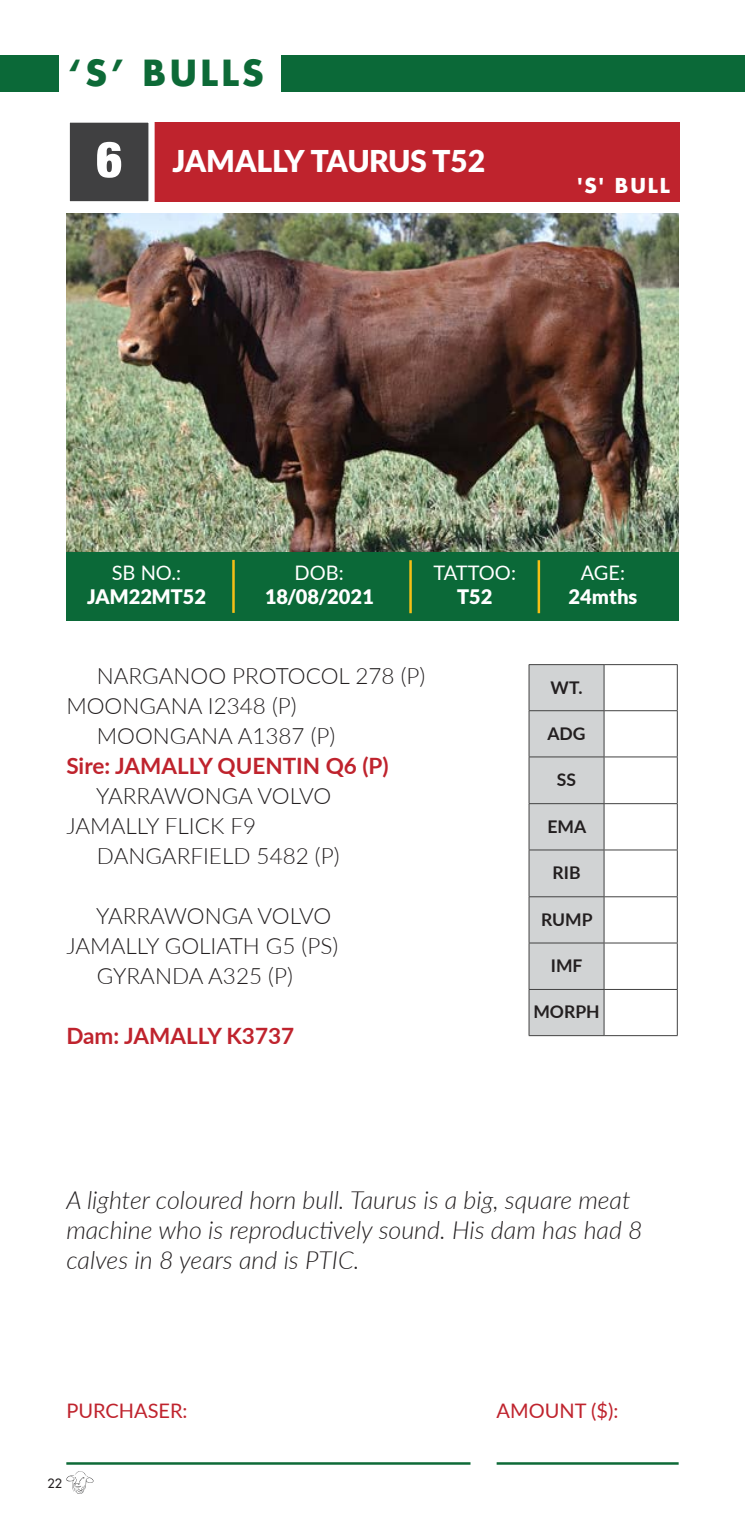
<style>
.page{position:relative;width:745px;height:1531px;background:#fff}
.page>*{position:absolute;margin:0;border:0;box-sizing:border-box;transform-origin:0 0}
.t1{font:900 condensed 50px "Helvetica Neue";color:#fff}
.t2{font:700 35px "Futura";letter-spacing:.1em;color:#0d6a37}
.t3{font:900 30px "Lato";color:#fff}
.t4{font:italic 300 25px/30px "Lato";color:#231f20}
.t5{font:300 22.5px "Lato";color:#231f20}
.t6{font:700 22.5px "Lato";color:#bf232d}
.t7{font:900 20px/24px "Lato";color:#fff;text-align:center}
.t8{font:20px "Lato";color:#bf232d}
.t9{font:20px/24px "Lato";color:#fff;text-align:center}
.t10{font:700 20px "Futura";color:#fff}
.t11{font:700 17.5px "Lato";color:#231f20}
.t12{font:12.5px "Futura";color:#231f20}
.s1{font-weight:400}
.s2{font-weight:900}
</style>
<div class="page">
<svg style="left:66px;top:1471px;width:27px;height:23px"></svg>
<div style="left:67px;top:122px;width:612px;height:80px;background:#bf232d"></div>
<div style="left:64px;top:116px;width:90px;height:91px;background:#404041;border:6px solid #fff"></div>
<hr style="left:66px;top:1462px;width:404px;height:2px;background:#0d6a37">
<hr style="left:496px;top:1462px;width:182px;height:2px;background:#0d6a37">
<img style="left:66px;top:214px;width:612px;height:338px">
<div style="left:66px;top:552px;width:612px;height:69px;background:#0b6938"></div>
<hr style="left:232px;top:560px;width:2px;height:53px;background:#f5bf16">
<hr style="left:409px;top:560px;width:2px;height:53px;background:#f5bf16">
<hr style="left:537px;top:560px;width:2px;height:53px;background:#f5bf16">
<div style="left:529px;top:665px;width:74px;height:370px;background:#d1d3d4"></div>
<hr style="left:528px;top:664px;width:75px;height:1px;background:#424242">
<hr style="left:528px;top:665px;width:1px;height:45px;background:#424242">
<hr style="left:603px;top:664px;width:74px;height:1px;background:#424242">
<hr style="left:603px;top:665px;width:1px;height:45px;background:#424242">
<hr style="left:676px;top:665px;width:1px;height:45px;background:#424242">
<hr style="left:528px;top:710px;width:75px;height:1px;background:#424242">
<hr style="left:528px;top:711px;width:1px;height:45px;background:#424242">
<hr style="left:603px;top:710px;width:74px;height:1px;background:#424242">
<hr style="left:603px;top:711px;width:1px;height:45px;background:#424242">
<hr style="left:676px;top:711px;width:1px;height:45px;background:#424242">
<hr style="left:528px;top:756px;width:75px;height:1px;background:#424242">
<hr style="left:528px;top:757px;width:1px;height:46px;background:#424242">
<hr style="left:603px;top:756px;width:74px;height:1px;background:#424242">
<hr style="left:603px;top:757px;width:1px;height:46px;background:#424242">
<hr style="left:676px;top:757px;width:1px;height:46px;background:#424242">
<hr style="left:528px;top:803px;width:75px;height:1px;background:#424242">
<hr style="left:528px;top:804px;width:1px;height:46px;background:#424242">
<hr style="left:603px;top:803px;width:74px;height:1px;background:#424242">
<hr style="left:603px;top:804px;width:1px;height:46px;background:#424242">
<hr style="left:676px;top:804px;width:1px;height:46px;background:#424242">
<hr style="left:528px;top:849px;width:75px;height:1px;background:#424242">
<hr style="left:528px;top:850px;width:1px;height:46px;background:#424242">
<hr style="left:603px;top:849px;width:74px;height:1px;background:#424242">
<hr style="left:603px;top:850px;width:1px;height:46px;background:#424242">
<hr style="left:676px;top:850px;width:1px;height:46px;background:#424242">
<hr style="left:528px;top:896px;width:75px;height:1px;background:#424242">
<hr style="left:528px;top:897px;width:1px;height:46px;background:#424242">
<hr style="left:603px;top:896px;width:74px;height:1px;background:#424242">
<hr style="left:603px;top:897px;width:1px;height:46px;background:#424242">
<hr style="left:676px;top:897px;width:1px;height:46px;background:#424242">
<hr style="left:528px;top:942px;width:75px;height:1px;background:#424242">
<hr style="left:528px;top:943px;width:1px;height:46px;background:#424242">
<hr style="left:603px;top:942px;width:74px;height:1px;background:#424242">
<hr style="left:603px;top:943px;width:1px;height:46px;background:#424242">
<hr style="left:676px;top:943px;width:1px;height:46px;background:#424242">
<hr style="left:528px;top:989px;width:75px;height:1px;background:#424242">
<hr style="left:528px;top:990px;width:1px;height:45px;background:#424242">
<hr style="left:603px;top:989px;width:74px;height:1px;background:#424242">
<hr style="left:603px;top:990px;width:1px;height:45px;background:#424242">
<hr style="left:676px;top:990px;width:1px;height:45px;background:#424242">
<hr style="left:528px;top:1035px;width:75px;height:1px;background:#424242">
<hr style="left:603px;top:1035px;width:74px;height:1px;background:#424242">
<div style="left:281px;top:55px;width:463px;height:37px;background:#0b6938"></div>
<div style="left:0;top:55px;width:59px;height:37px;background:#0b6938"></div>
<p class="t2" style="left:69px;top:50px;width:196px">‘S’ BULLS</p>
<p class="t1" style="left:96px;top:118px;width:27px">6</p>
<p class="t3" style="left:172px;top:144px;width:314px">JAMALLY TAURUS T52</p>
<p class="t10" style="left:577px;top:172px;width:94px">'S' BULL</p>
<p class="t9" style="left:112px;top:560px;width:71px">SB NO.:</p>
<p class="t7" style="left:87px;top:584px;width:120px">JAM22MT52</p>
<p class="t7" style="left:264px;top:560px;width:110px"><span class="s1">DOB:<br></span>18/08/2021</p>
<p class="t7" style="left:568px;top:560px;width:70px"><span class="s1">AGE:<br></span>24mths</p>
<p class="t9" style="left:433px;top:560px;width:84px">TATTOO:<br><span class="s2">T52</span></p>
<p class="t5" style="left:97px;top:660px;width:330px">NARGANOO PROTOCOL 278 (P)</p>
<p class="t5" style="left:66px;top:690px;width:232px">MOONGANA I2348 (P)</p>
<p class="t5" style="left:97px;top:720px;width:240px">MOONGANA A1387 (P)</p>
<p class="t6" style="left:66px;top:749px;width:324px">Sire: JAMALLY QUENTIN Q6 (P)</p>
<p class="t5" style="left:96px;top:780px;width:237px">YARRAWONGA VOLVO</p>
<p class="t5" style="left:66px;top:810px;width:191px">JAMALLY FLICK F9</p>
<p class="t5" style="left:97px;top:840px;width:244px">DANGARFIELD 5482 (P)</p>
<p class="t5" style="left:96px;top:900px;width:237px">YARRAWONGA VOLVO</p>
<p class="t5" style="left:66px;top:930px;width:273px">JAMALLY GOLIATH G5 (PS)</p>
<p class="t5" style="left:97px;top:960px;width:197px">GYRANDA A325 (P)</p>
<p class="t6" style="left:66px;top:1019px;width:229px">Dam: JAMALLY K3737</p>
<p class="t11" style="left:550px;top:674px;width:33px">WT.</p>
<p class="t11" style="left:547px;top:720px;width:40px">ADG</p>
<p class="t11" style="left:556px;top:767px;width:21px">SS</p>
<p class="t11" style="left:547px;top:813px;width:40px">EMA</p>
<p class="t11" style="left:552px;top:860px;width:29px">RIB</p>
<p class="t11" style="left:540px;top:906px;width:53px">RUMP</p>
<p class="t11" style="left:550px;top:953px;width:33px">IMF</p>
<p class="t11" style="left:533px;top:999px;width:68px">MORPH</p>
<p class="t4" style="left:66px;top:1184px;width:577px">A lighter coloured horn bull. Taurus is a big, square meat machine who is reproductively sound. His dam has had 8 calves in 8 years and is PTIC.</p>
<p class="t8" style="left:66px;top:1396px;width:123px">PURCHASER:</p>
<p class="t8" style="left:496px;top:1396px;width:123px">AMOUNT ($):</p>
<p class="t12" style="left:47px;top:1475px;width:16px">22</p>
</div>
